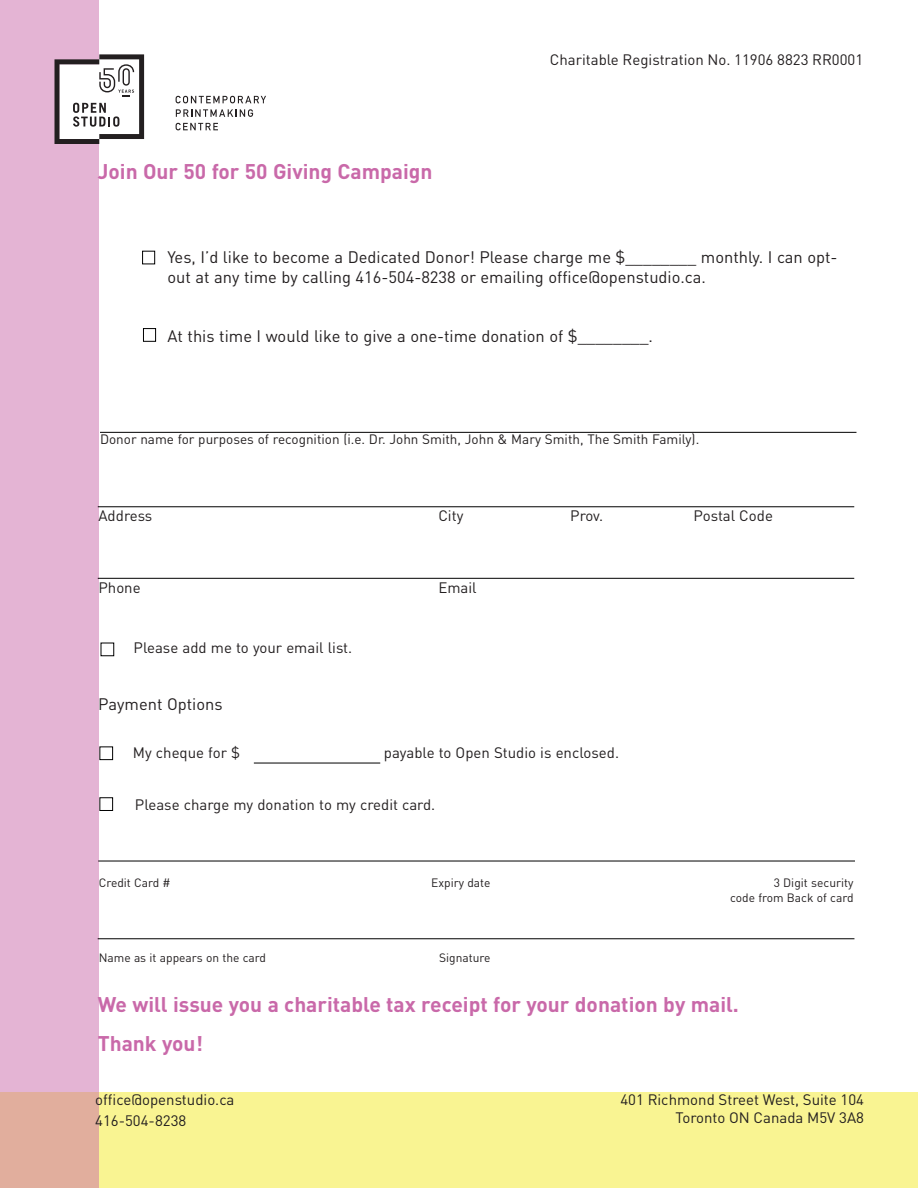
<style>
.page{position:relative;width:918px;height:1188px;background:#fff}
.page>*{position:absolute;margin:0;border:0;box-sizing:border-box;transform-origin:0 0}
.t1{font:700 21px/39px "DIN";color:#c969a9}
.t2{font:16.5px/19.8px "DIN";color:#231f20}
.t3{font:15px "DIN";color:#231f20}
.t4{font:13.5px "DIN";color:#231f20}
.t5{font:12px/14.4px "DIN";color:#231f20;text-align:right}
</style>
<div class="page">
<div style="left:0;top:1093px;width:918px;height:95px;background:#f9f492"></div>
<svg style="left:0;top:0;width:98px;height:1188px;background:#e3b3cf"></svg>
<svg style="left:176px;top:96px;width:90px;height:7px"></svg>
<svg style="left:176px;top:109px;width:77px;height:8px"></svg>
<svg style="left:176px;top:123px;width:42px;height:7px"></svg>
<div style="left:142px;top:251px;width:13px;height:13px;border:1px solid #000"></div>
<div style="left:143px;top:328px;width:13px;height:14px;border:1px solid #000"></div>
<hr style="left:100px;top:432px;width:756px;height:1px;background:#000">
<hr style="left:98px;top:506px;width:756px;height:1px;background:#000">
<hr style="left:98px;top:578px;width:756px;height:1px;background:#000">
<hr style="left:254px;top:763px;width:126px;height:1px;background:#000">
<div style="left:99px;top:747px;width:14px;height:13px;border:1px solid #000"></div>
<div style="left:99px;top:797px;width:14px;height:14px;border:1px solid #000"></div>
<hr style="left:98px;top:861px;width:757px;height:1px;background:#000">
<hr style="left:98px;top:938px;width:756px;height:1px;background:#000">
<svg style="left:55px;top:54px;width:89px;height:90px"></svg>
<p class="t1" style="left:98px;top:151px;width:336px">Join Our 50 for 50 Giving Campaign</p>
<p class="t3" style="left:550px;top:51px;width:315px">Charitable Registration No. 11906 8823 RR0001</p>
<p class="t2" style="left:167px;top:247px;width:672px">Yes, I’d like to become a Dedicated Donor! Please charge me $________ monthly. I can opt&shy;out at any time by calling 416-504-8238 or emailing office@openstudio.ca.</p>
<p class="t2" style="left:167px;top:326px;width:487px">At this time I would like to give a one-time donation of $________.</p>
<p class="t4" style="left:100px;top:431px;width:601px">Donor name for purposes of recognition (i.e. Dr. John Smith, John &amp; Mary Smith, The Smith Family).</p>
<p class="t3" style="left:99px;top:506px;width:55px">Address</p>
<p class="t3" style="left:438px;top:506px;width:27px">City</p>
<p class="t3" style="left:570px;top:506px;width:34px">Prov.</p>
<p class="t3" style="left:693px;top:506px;width:81px">Postal Code</p>
<p class="t3" style="left:99px;top:578px;width:44px">Phone</p>
<p class="t3" style="left:438px;top:578px;width:40px">Email</p>
<p class="t3" style="left:134px;top:639px;width:220px">Please add me to your email list.</p>
<p class="t2" style="left:98px;top:694px;width:126px">Payment Options</p>
<p class="t3" style="left:133px;top:743px;width:109px">My cheque for $</p>
<p class="t3" style="left:384px;top:743px;width:237px">payable to Open Studio is enclosed.</p>
<p class="t3" style="left:135px;top:795px;width:302px">Please charge my donation to my credit card.</p>
<p class="t5" style="left:99px;top:876px;width:73px">Credit Card #</p>
<p class="t5" style="left:431px;top:876px;width:61px">Expiry date</p>
<p class="t5" style="left:730px;top:876px;width:125px">3 Digit security<br>code from Back of card</p>
<p class="t5" style="left:99px;top:950px;width:169px">Name as it appears on the card</p>
<p class="t5" style="left:439px;top:950px;width:53px">Signature</p>
<p class="t1" style="left:98px;top:984px;width:643px">We will issue you a charitable tax receipt for your donation by mail.<br>Thank you!</p>
<p class="t3" style="left:95px;top:1090px;width:141px">office@openstudio.ca</p>
<p class="t3" style="left:95px;top:1111px;width:93px">416-504-8238</p>
<p class="t3" style="left:620px;top:1090px;width:245px">401 Richmond Street West, Suite 104</p>
<p class="t3" style="left:675px;top:1108px;width:190px">Toronto ON Canada M5V 3A8</p>
</div>
